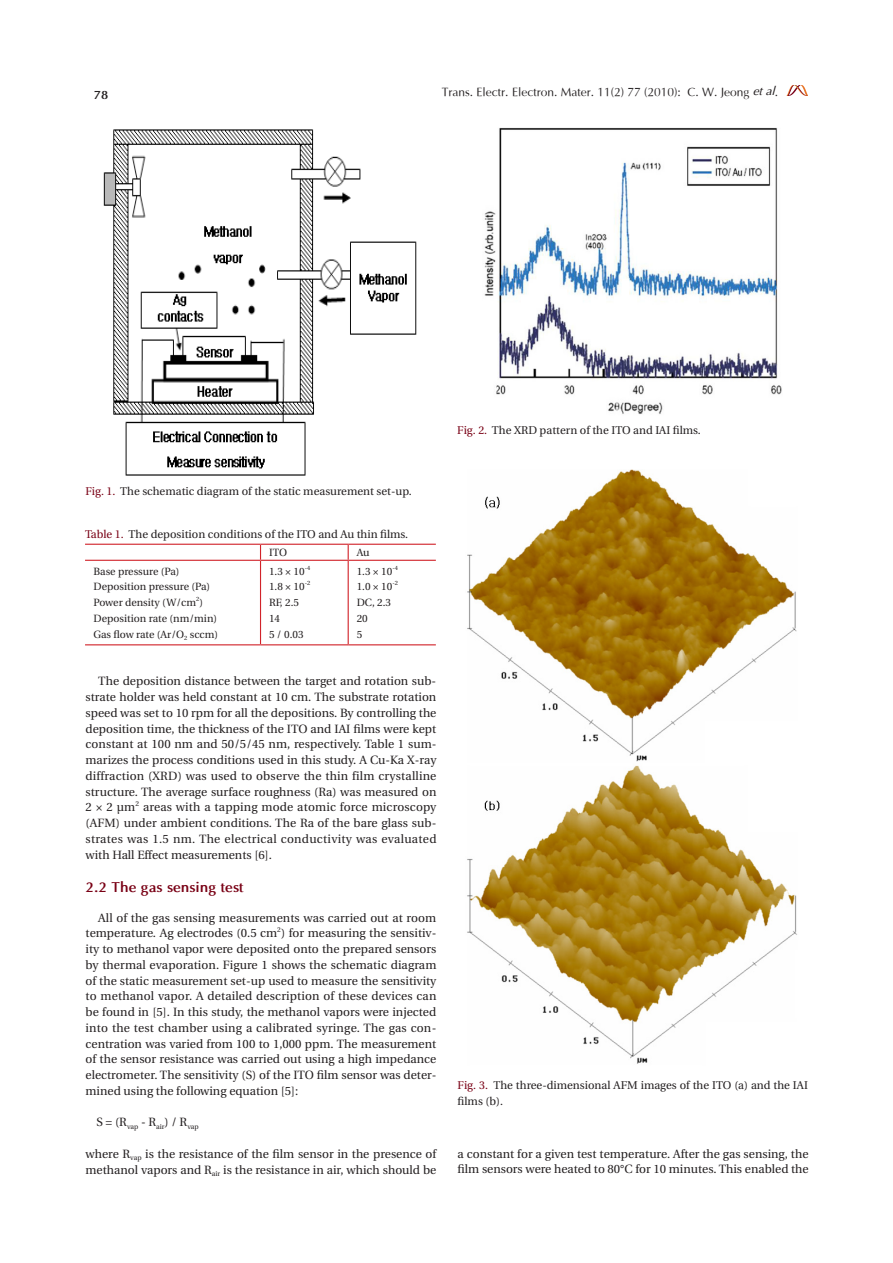
<style>
.page{position:relative;width:893px;height:1263px;background:#fff}
.page>*{position:absolute;margin:0;border:0;box-sizing:border-box;transform-origin:0 0}
.t1{font:700 14.25px "Optima";color:#790015}
.t2{font:12px/15.8px "Utopia";color:#231f20;text-align:justify}
.t3{font:12px "Optima";color:#231f20}
.t4{font:700 12px "Optima";color:#231f20}
.t5{font:11.25px/15.8px "Utopia";color:#231f20}
.t6{font:10.5px/15.8px "Utopia";color:#231f20}
.t7{font:7.05px "Utopia";color:#231f20}
.t8{font:6.15px "Utopia";color:#231f20}
.s1{font-style:italic}
.s2{color:#790015}
</style>
<div class="page">
<img style="left:787px;top:86px;width:21px;height:10px">
<img style="left:103px;top:130px;width:314px;height:346px">
<img style="left:484px;top:128px;width:298px;height:286px">
<img style="left:467px;top:470px;width:330px;height:594px">
<hr style="left:85px;top:544px;width:176px;height:1px;background:#d1232a">
<hr style="left:261px;top:544px;width:87px;height:1px;background:#d1232a">
<svg style="left:260px;top:545px;width:1px;height:15px"></svg>
<hr style="left:348px;top:544px;width:88px;height:1px;background:#d1232a">
<svg style="left:348px;top:545px;width:1px;height:15px"></svg>
<hr style="left:85px;top:560px;width:176px;height:1px;background:#d1232a">
<hr style="left:261px;top:560px;width:87px;height:1px;background:#d1232a">
<hr style="left:260px;top:561px;width:1px;height:83px;background:#d1232a">
<hr style="left:348px;top:560px;width:88px;height:1px;background:#d1232a">
<hr style="left:348px;top:561px;width:1px;height:83px;background:#d1232a">
<hr style="left:85px;top:644px;width:176px;height:1px;background:#d1232a">
<hr style="left:261px;top:644px;width:87px;height:1px;background:#d1232a">
<hr style="left:348px;top:644px;width:88px;height:1px;background:#d1232a">
<p class="t4" style="left:94px;top:88px;width:16px">78</p>
<p class="t3" style="left:442px;top:84px;width:338px">Trans. Electr. Electron. Mater. 11(2) 77 (2010): C. W. Jeong <span class="s1">et al</span>.</p>
<p class="t5" style="left:86px;top:484px;width:328px"><span class="s2">Fig. 1.</span> The schematic diagram of the static measurement set-up.</p>
<p class="t5" style="left:85px;top:526px;width:325px"><span class="s2">Table 1.</span> The deposition conditions of the ITO and Au thin films.</p>
<p class="t6" style="left:269px;top:545px;width:19px">ITO</p>
<p class="t6" style="left:357px;top:545px;width:14px">Au</p>
<p class="t6" style="left:94px;top:563px;width:118px">Base pressure (Pa)<br>Deposition pressure (Pa)<br>Power density (W/cm )</p>
<p class="t6" style="left:269px;top:563px;width:37px">1.3 × 10</p>
<p class="t8" style="left:305px;top:564px;width:7px">-4</p>
<p class="t6" style="left:269px;top:579px;width:37px">1.8 × 10</p>
<p class="t8" style="left:305px;top:580px;width:7px">-2</p>
<p class="t6" style="left:269px;top:595px;width:36px">RF, 2.5<br>14<br>5 / 0.03</p>
<p class="t6" style="left:357px;top:563px;width:37px">1.3 × 10</p>
<p class="t8" style="left:392px;top:564px;width:7px">-4</p>
<p class="t6" style="left:357px;top:579px;width:37px">1.0 × 10</p>
<p class="t8" style="left:392px;top:580px;width:7px">-2</p>
<p class="t6" style="left:357px;top:595px;width:36px">DC, 2.3<br>20<br>5</p>
<p class="t8" style="left:196px;top:596px;width:5px">2</p>
<p class="t6" style="left:94px;top:611px;width:126px">Deposition rate (nm/min)<br>Gas flow rate (Ar/O<sub>2</sub> sccm)</p>
<p class="t5" style="left:457px;top:422px;width:245px"><span class="s2">Fig. 2.</span> The XRD pattern of the ITO and IAI films.</p>
<p class="t2" style="left:86px;top:674px;width:352px;text-indent:13px">The deposition distance between the target and rotation sub&shy;strate holder was held constant at 10 cm. The substrate rotation speed was set to 10 rpm for all the depositions. By controlling the deposition time, the thickness of the ITO and IAI films were kept constant at 100 nm and 50/5/45 nm, respectively. Table 1 sum&shy;marizes the process conditions used in this study. A Cu-Ka X-ray diffraction (XRD) was used to observe the thin film crystalline structure. The average surface roughness (Ra) was measured on 2 × 2 μm</p>
<p class="t7" style="left:135px;top:799px;width:5px">2</p>
<p class="t2" style="left:86px;top:800px;width:352px;text-indent:57px">areas with a tapping mode atomic force microscopy (AFM) under ambient conditions. The Ra of the bare glass sub&shy;strates was 1.5 nm. The electrical conductivity was evaluated with Hall Effect measurements [6].</p>
<p class="t1" style="left:86px;top:878px;width:160px">2.2 The gas sensing test</p>
<p class="t2" style="left:86px;top:910px;width:352px;text-align:right">All of the gas sensing measurements was carried out at room temperature. Ag electrodes (0.5 cm ) for measuring the sensitiv-</p>
<p class="t7" style="left:277px;top:925px;width:5px">2</p>
<p class="t2" style="left:86px;top:941px;width:352px">ity to methanol vapor were deposited onto the prepared sensors by thermal evaporation. Figure 1 shows the schematic diagram of the static measurement set-up used to measure the sensitivity to methanol vapor. A detailed description of these devices can be found in [5]. In this study, the methanol vapors were injected into the test chamber using a calibrated syringe. The gas con&shy;centration was varied from 100 to 1,000 ppm. The measurement of the sensor resistance was carried out using a high impedance electrometer. The sensitivity (S) of the ITO film sensor was deter&shy;mined using the following equation [5]:</p>
<p class="t2" style="left:96px;top:1115px;width:104px">S = (R<sub>vap</sub> - R<sub>air</sub>) / R<sub>vap</sub></p>
<p class="t2" style="left:86px;top:1146px;width:352px">where R<sub>vap</sub> is the resistance of the film sensor in the presence of methanol vapors and R<sub>air</sub> is the resistance in air, which should be</p>
<p class="t2" style="left:458px;top:1146px;width:353px">a constant for a given test temperature. After the gas sensing, the film sensors were heated to 80°C for 10 minutes. This enabled the</p>
<p class="t5" style="left:458px;top:1077px;width:352px"><span class="s2">Fig. 3.</span> The three-dimensional AFM images of the ITO (a) and the IAI films (b).</p>
</div>
